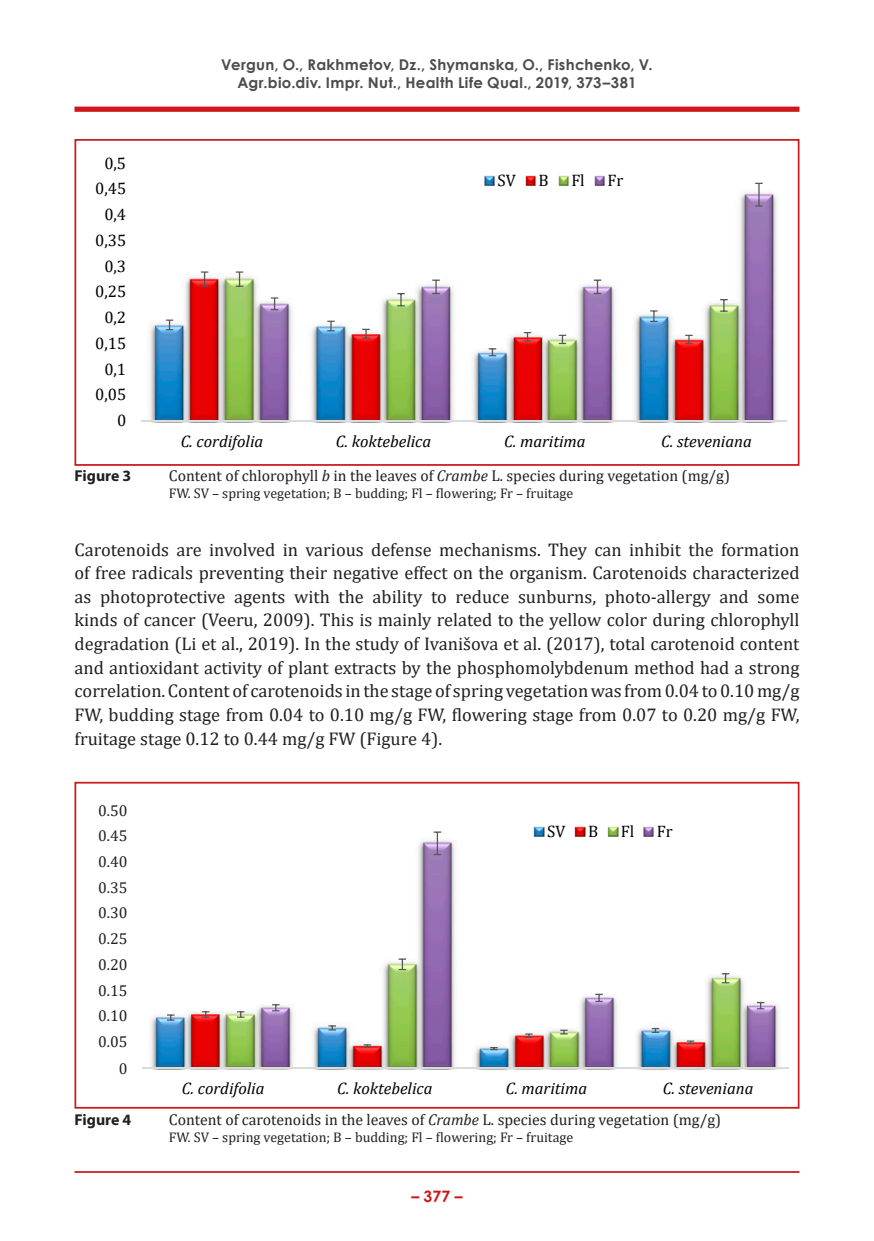
<style>
.page{position:relative;width:874px;height:1241px;background:#fff}
.page>*{position:absolute;margin:0;border:0;box-sizing:border-box;transform-origin:0 0}
.t1{font:18.38px/23.6px "Cambria";color:#231f20;text-align:justify}
.t2{font:italic 16.62px "Cambria";color:#000}
.t3{font:16.62px "Cambria";letter-spacing:.005em;color:#000}
.t4{font:15.75px/25.7px "Cambria";color:#231f20;text-align:justify}
.t5{font:700 15.75px "Myriad Pro";color:#231f20}
.t6{font:700 15.75px "Century Gothic";color:#cd191b}
.t7{font:700 14.88px/17.8px "Century Gothic";letter-spacing:.02em;color:#4b4c4d;text-align:center}
.t8{font:14px "Cambria";color:#231f20}
.s1{font-style:italic}
</style>
<div class="page">
<hr style="left:74px;top:1170px;width:725px;height:2px;background:#cd191b">
<div style="left:74px;top:107px;width:725px;height:5px;background:#cd191b"></div>
<img style="left:147px;top:192px;width:633px;height:230px">
<svg style="left:166px;top:319px;width:7px;height:11px"></svg>
<svg style="left:327px;top:320px;width:7px;height:11px"></svg>
<svg style="left:488px;top:348px;width:8px;height:8px"></svg>
<svg style="left:650px;top:310px;width:7px;height:12px"></svg>
<svg style="left:201px;top:271px;width:7px;height:16px"></svg>
<svg style="left:362px;top:329px;width:7px;height:10px"></svg>
<svg style="left:523px;top:332px;width:8px;height:9px"></svg>
<svg style="left:685px;top:335px;width:7px;height:9px"></svg>
<svg style="left:236px;top:271px;width:7px;height:16px"></svg>
<svg style="left:397px;top:293px;width:7px;height:13px"></svg>
<svg style="left:558px;top:335px;width:8px;height:9px"></svg>
<svg style="left:719px;top:299px;width:8px;height:13px"></svg>
<svg style="left:271px;top:297px;width:7px;height:13px"></svg>
<svg style="left:432px;top:279px;width:7px;height:15px"></svg>
<svg style="left:593px;top:279px;width:8px;height:15px"></svg>
<svg style="left:754px;top:183px;width:8px;height:23px"></svg>
<hr style="left:141px;top:420px;width:645px;height:1px;background:#dadada">
<svg style="left:484px;top:175px;width:10px;height:10px"></svg>
<svg style="left:525px;top:175px;width:10px;height:10px"></svg>
<svg style="left:558px;top:175px;width:10px;height:10px"></svg>
<svg style="left:594px;top:175px;width:10px;height:10px"></svg>
<div style="left:74px;top:139px;width:725px;height:327px;border:2px solid #cd191b"></div>
<img style="left:148px;top:839px;width:634px;height:230px">
<svg style="left:167px;top:1014px;width:7px;height:6px"></svg>
<svg style="left:328px;top:1025px;width:8px;height:5px"></svg>
<svg style="left:490px;top:1046px;width:7px;height:3px"></svg>
<svg style="left:651px;top:1027px;width:8px;height:5px"></svg>
<svg style="left:202px;top:1011px;width:7px;height:6px"></svg>
<svg style="left:363px;top:1044px;width:8px;height:3px"></svg>
<svg style="left:525px;top:1033px;width:7px;height:4px"></svg>
<svg style="left:686px;top:1040px;width:8px;height:4px"></svg>
<svg style="left:237px;top:1011px;width:7px;height:6px"></svg>
<svg style="left:398px;top:958px;width:8px;height:11px"></svg>
<svg style="left:560px;top:1029px;width:7px;height:5px"></svg>
<svg style="left:721px;top:972px;width:8px;height:11px"></svg>
<svg style="left:272px;top:1003px;width:7px;height:8px"></svg>
<svg style="left:433px;top:831px;width:8px;height:24px"></svg>
<svg style="left:595px;top:993px;width:7px;height:8px"></svg>
<svg style="left:756px;top:1001px;width:8px;height:8px"></svg>
<hr style="left:142px;top:1067px;width:646px;height:1px;background:#dadada">
<svg style="left:533px;top:826px;width:11px;height:10px"></svg>
<svg style="left:574px;top:826px;width:11px;height:10px"></svg>
<svg style="left:607px;top:826px;width:10px;height:10px"></svg>
<svg style="left:643px;top:826px;width:10px;height:10px"></svg>
<div style="left:74px;top:781px;width:725px;height:327px;border:2px solid #cd191b"></div>
<p class="t3" style="left:104px;top:153px;width:23px">0,5</p>
<p class="t3" style="left:95px;top:179px;width:33px">0,45</p>
<p class="t3" style="left:104px;top:204px;width:23px">0,4</p>
<p class="t3" style="left:95px;top:230px;width:33px">0,35</p>
<p class="t3" style="left:104px;top:256px;width:23px">0,3</p>
<p class="t3" style="left:95px;top:282px;width:33px">0,25</p>
<p class="t3" style="left:104px;top:307px;width:23px">0,2</p>
<p class="t3" style="left:95px;top:333px;width:33px">0,15</p>
<p class="t3" style="left:104px;top:359px;width:23px">0,1</p>
<p class="t3" style="left:95px;top:385px;width:33px">0,05</p>
<p class="t3" style="left:117px;top:410px;width:11px">0</p>
<p class="t7" style="left:221px;top:55px;width:432px">Vergun, O., Rakhmetov, Dz., Shymanska, O., Fishchenko, V.<br>Agr.bio.div. Impr. Nut., Health Life Qual., 2019, 373–381</p>
<p class="t3" style="left:497px;top:170px;width:20px">SV</p>
<p class="t3" style="left:538px;top:170px;width:12px">B</p>
<p class="t3" style="left:571px;top:170px;width:15px">Fl</p>
<p class="t3" style="left:607px;top:170px;width:17px">Fr</p>
<p class="t2" style="left:180px;top:429px;width:84px">C. cordifolia</p>
<p class="t2" style="left:335px;top:429px;width:97px">C. koktebelica</p>
<p class="t2" style="left:504px;top:429px;width:83px">C. maritima</p>
<p class="t2" style="left:660px;top:429px;width:92px">C. steveniana</p>
<p class="t5" style="left:74px;top:466px;width:58px">Figure 3</p>
<p class="t4" style="left:169px;top:463px;width:562px">Content of chlorophyll <span class="s1">b</span> in the leaves of <span class="s1">Crambe</span> L. species during vegetation (mg/g)</p>
<p class="t8" style="left:169px;top:485px;width:406px">FW. SV – spring vegetation; B – budding; Fl – flowering; Fr – fruitage</p>
<p class="t1" style="left:74px;top:537px;width:726px">Carotenoids are involved in various defense mechanisms. They can inhibit the formation of free radicals preventing their negative effect on the organism. Carotenoids characterized as photoprotective agents with the ability to reduce sunburns, photo-allergy and some kinds of cancer (Veeru, 2009). This is mainly related to the yellow color during chlorophyll degradation (Li et al., 2019). In the study of Ivanišova et al. (2017), total carotenoid content and antioxidant activity of plant extracts by the phosphomolybdenum method had a strong correlation. Content of carotenoids in the stage of spring vegetation was from 0.04 to 0.10 mg/g FW, budding stage from 0.04 to 0.10 mg/g FW, flowering stage from 0.07 to 0.20 mg/g FW, fruitage stage 0.12 to 0.44 mg/g FW (Figure 4).</p>
<p class="t3" style="left:105px;top:799px;width:23px">0,5</p>
<p class="t4" style="left:98px;top:797px;width:31px">0.50<br>0.45<br>0.40<br>0.35<br>0.30<br>0.25<br>0.20<br>0.15<br>0.10<br>0.05</p>
<p class="t4" style="left:119px;top:1055px;width:10px">0</p>
<p class="t3" style="left:96px;top:825px;width:33px">0,45</p>
<p class="t3" style="left:105px;top:851px;width:23px">0,4</p>
<p class="t3" style="left:96px;top:877px;width:33px">0,35</p>
<p class="t3" style="left:105px;top:902px;width:23px">0,3</p>
<p class="t3" style="left:96px;top:928px;width:33px">0,25</p>
<p class="t3" style="left:105px;top:954px;width:23px">0,2</p>
<p class="t3" style="left:96px;top:980px;width:33px">0,15</p>
<p class="t3" style="left:105px;top:1006px;width:23px">0,1</p>
<p class="t3" style="left:96px;top:1032px;width:33px">0,05</p>
<p class="t3" style="left:118px;top:1057px;width:11px">0</p>
<p class="t3" style="left:547px;top:821px;width:20px">SV</p>
<p class="t3" style="left:587px;top:821px;width:12px">B</p>
<p class="t3" style="left:620px;top:821px;width:15px">Fl</p>
<p class="t3" style="left:656px;top:821px;width:17px">Fr</p>
<p class="t2" style="left:182px;top:1076px;width:84px">C. cordifolia</p>
<p class="t2" style="left:337px;top:1076px;width:97px">C. koktebelica</p>
<p class="t2" style="left:505px;top:1076px;width:83px">C. maritima</p>
<p class="t2" style="left:662px;top:1076px;width:92px">C. steveniana</p>
<p class="t5" style="left:74px;top:1108px;width:58px">Figure 4</p>
<p class="t4" style="left:169px;top:1106px;width:553px">Content of carotenoids in the leaves of <span class="s1">Crambe</span> L. species during vegetation (mg/g)</p>
<p class="t8" style="left:169px;top:1128px;width:406px">FW. SV – spring vegetation; B – budding; Fl – flowering; Fr – fruitage</p>
<p class="t6" style="left:411px;top:1183px;width:53px">– 377 –</p>
</div>
